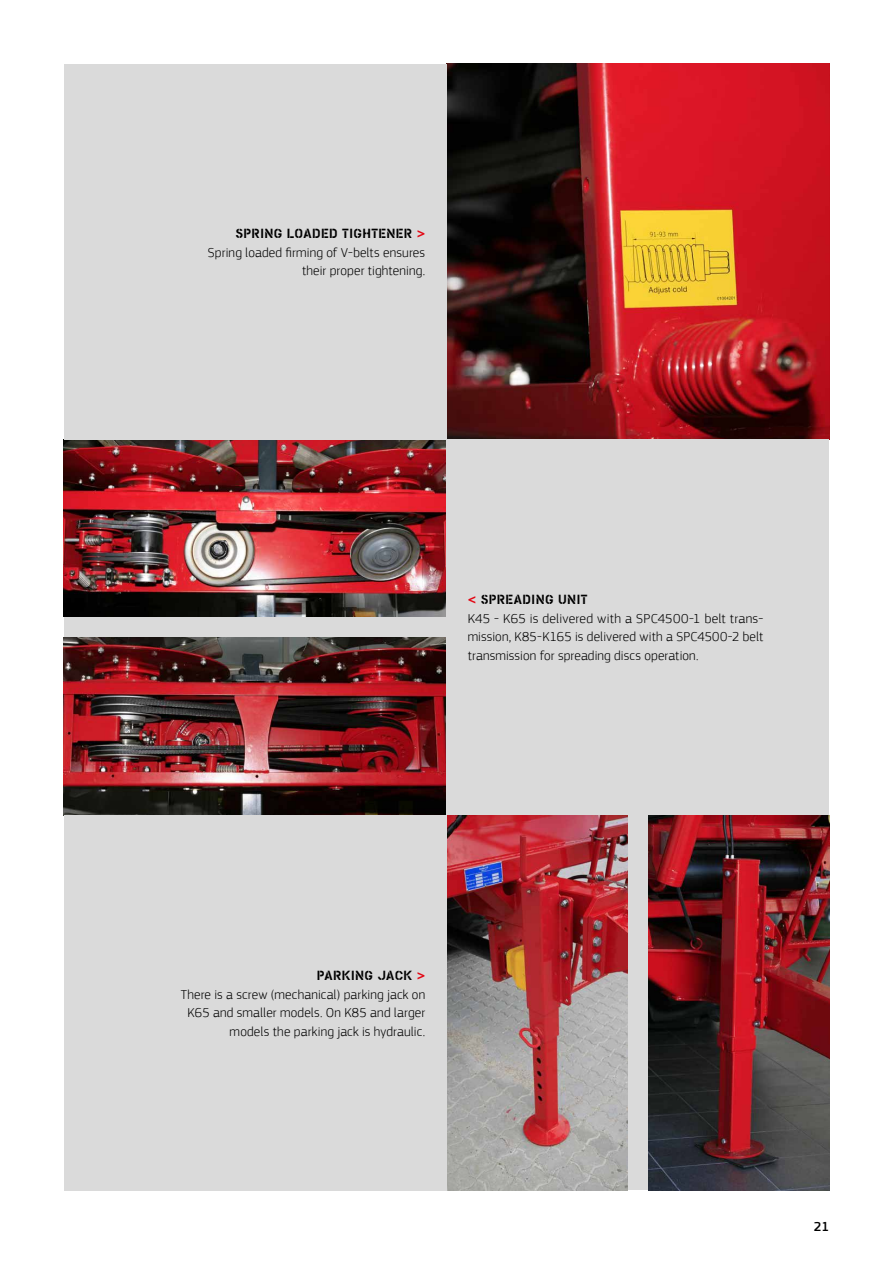
<style>
.page{position:relative;width:893px;height:1263px;background:#fff}
.page>*{position:absolute;margin:0;border:0;box-sizing:border-box;transform-origin:0 0}
.t1{font:300 13.5px/18.8px "PF Square Sans Pro";letter-spacing:.01em;color:#000;text-align:right}
.t2{font:13.5px "PF Stamps Pro Solid";letter-spacing:.02em;color:#000}
.t3{font:500 13.5px "PF Square Sans Pro";color:#000}
.s1{color:#e30613}
</style>
<div class="page">
<div style="left:64px;top:440px;width:382px;height:375px;background:#dadada"></div>
<div style="left:446px;top:815px;width:383px;height:375px;background:#dadada"></div>
<img style="left:446px;top:64px;width:383px;height:375px">
<img style="left:64px;top:439px;width:382px;height:178px">
<img style="left:446px;top:815px;width:181px;height:376px">
<img style="left:64px;top:638px;width:382px;height:177px">
<img style="left:648px;top:815px;width:181px;height:376px">
<div style="left:64px;top:64px;width:382px;height:375px;background:#dadada"></div>
<div style="left:446px;top:439px;width:383px;height:376px;background:#dadada"></div>
<div style="left:64px;top:815px;width:382px;height:376px;background:#dadada"></div>
<p class="t2" style="left:235px;top:226px;width:191px">SPRING LOADED TIGHTENER <span class="s1">&gt;</span></p>
<p class="t1" style="left:208px;top:243px;width:219px">Spring loaded firming of V-belts ensures their proper tightening.</p>
<p class="t2" style="left:468px;top:591px;width:121px"><span class="s1">&lt;</span> SPREADING UNIT</p>
<p class="t1" style="left:468px;top:609px;width:297px;text-align:justify">K45 - K65 is delivered with a SPC4500-1 belt trans&shy;mission, K85-K165 is delivered with a SPC4500-2 belt transmission for spreading discs operation.</p>
<p class="t2" style="left:317px;top:967px;width:110px">PARKING JACK <span class="s1">&gt;</span></p>
<p class="t1" style="left:181px;top:985px;width:246px">There is a screw (mechanical) parking jack on<br>K65 and smaller models. On K85 and larger models the parking jack is hydraulic.</p>
<p class="t3" style="left:814px;top:1218px;width:17px">21</p>
</div>
